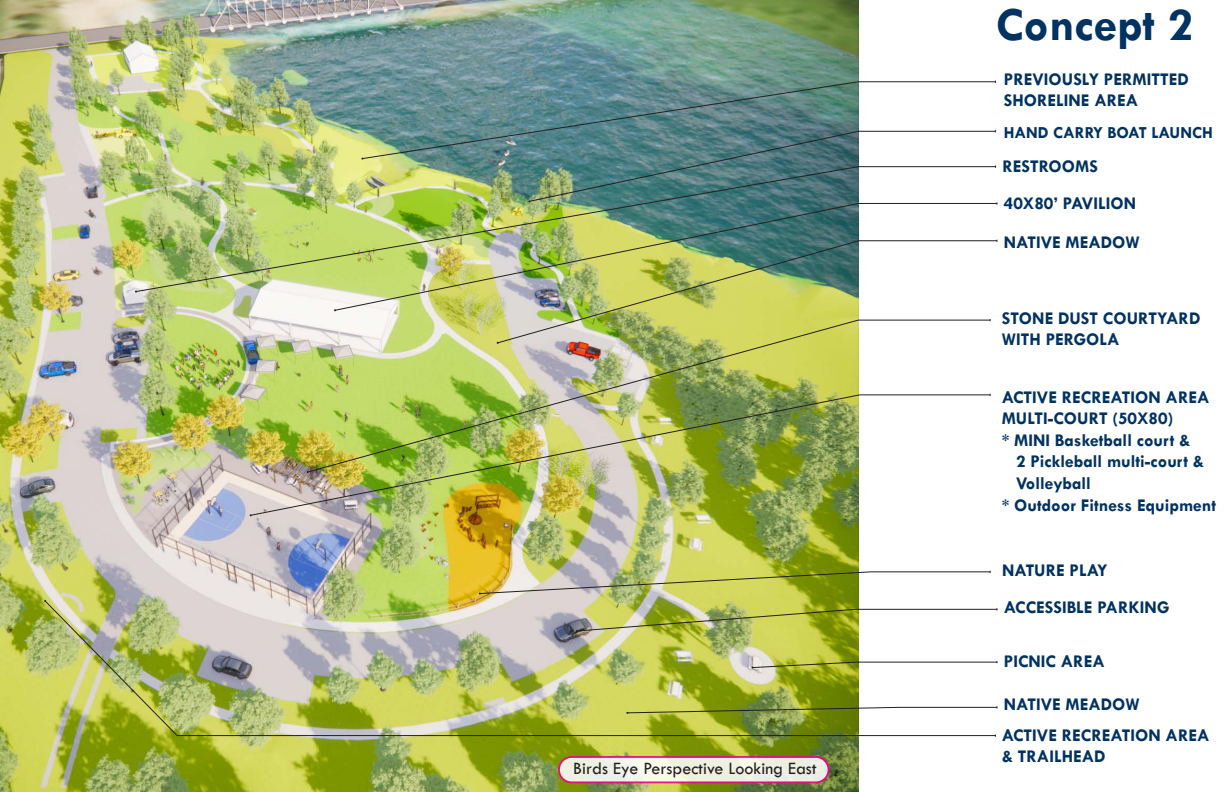
<style>
.page{position:relative;width:1224px;height:792px;background:#fff}
.page>*{position:absolute;margin:0;border:0;box-sizing:border-box;transform-origin:0 0}
.t1{font:700 48px "Tw Cen";color:#003262}
.t2{font:700 18px "Tw Cen";color:#003262}
.t3{font:18px "Tw Cen";color:#231f20}
.t4{font:700 17px "Tw Cen";color:#003262}
</style>
<div class="page">
<img style="left:0;top:0;width:859px;height:792px">
<div style="left:559px;top:757px;width:270px;height:25px;background:#eef1e3;border-radius:13px"></div>
<div style="left:558px;top:756px;width:272px;height:27px;border:2px solid #ed028c;border-radius:13px"></div>
<svg style="left:497px;top:311px;width:493px;height:9px"></svg>
<img style="left:44px;top:600px;width:952px;height:136px">
<img style="left:335px;top:239px;width:662px;height:72px">
<img style="left:135px;top:166px;width:861px;height:126px">
<svg style="left:528px;top:159px;width:470px;height:46px"></svg>
<svg style="left:362px;top:81px;width:634px;height:78px"></svg>
<svg style="left:752px;top:661px;width:246px;height:8px"></svg>
<img style="left:576px;top:608px;width:422px;height:24px">
<img style="left:479px;top:571px;width:512px;height:24px">
<img style="left:250px;top:394px;width:609px;height:122px">
<img style="left:307px;top:320px;width:684px;height:153px">
<p class="t3" style="left:573px;top:757px;width:245px">Birds Eye Perspective Looking East</p>
<p class="t1" style="left:996px;top:-4px;width:199px">Concept 2</p>
<p class="t2" style="left:1004px;top:68px;width:187px">PREVIOUSLY PERMITTED</p>
<p class="t2" style="left:1004px;top:90px;width:136px">SHORELINE AREA</p>
<p class="t4" style="left:1004px;top:122px;width:211px">HAND CARRY BOAT LAUNCH</p>
<p class="t2" style="left:1002px;top:156px;width:97px">RESTROOMS</p>
<p class="t2" style="left:1004px;top:192px;width:134px">40X80’ PAVILION</p>
<p class="t2" style="left:1004px;top:232px;width:137px">NATIVE MEADOW</p>
<p class="t2" style="left:1002px;top:307px;width:200px">STONE DUST COURTYARD</p>
<p class="t2" style="left:1002px;top:329px;width:119px">WITH PERGOLA</p>
<p class="t2" style="left:1002px;top:386px;width:209px">ACTIVE RECREATION AREA</p>
<p class="t2" style="left:1002px;top:408px;width:173px">MULTI-COURT (50X80)</p>
<p class="t2" style="left:1002px;top:429px;width:190px">* MINI Basketball court &amp;</p>
<p class="t2" style="left:1016px;top:451px;width:190px">2 Pickleball multi-court &amp;</p>
<p class="t2" style="left:1016px;top:473px;width:76px">Volleyball</p>
<p class="t2" style="left:1002px;top:494px;width:216px">* Outdoor Fitness Equipment</p>
<p class="t2" style="left:1002px;top:560px;width:107px">NATURE PLAY</p>
<p class="t2" style="left:1004px;top:596px;width:167px">ACCESSIBLE PARKING</p>
<p class="t2" style="left:1004px;top:650px;width:102px">PICNIC AREA</p>
<p class="t2" style="left:1004px;top:693px;width:137px">NATIVE MEADOW</p>
<p class="t2" style="left:1002px;top:724px;width:209px">ACTIVE RECREATION AREA</p>
<p class="t2" style="left:1002px;top:746px;width:105px">&amp; TRAILHEAD</p>
</div>
